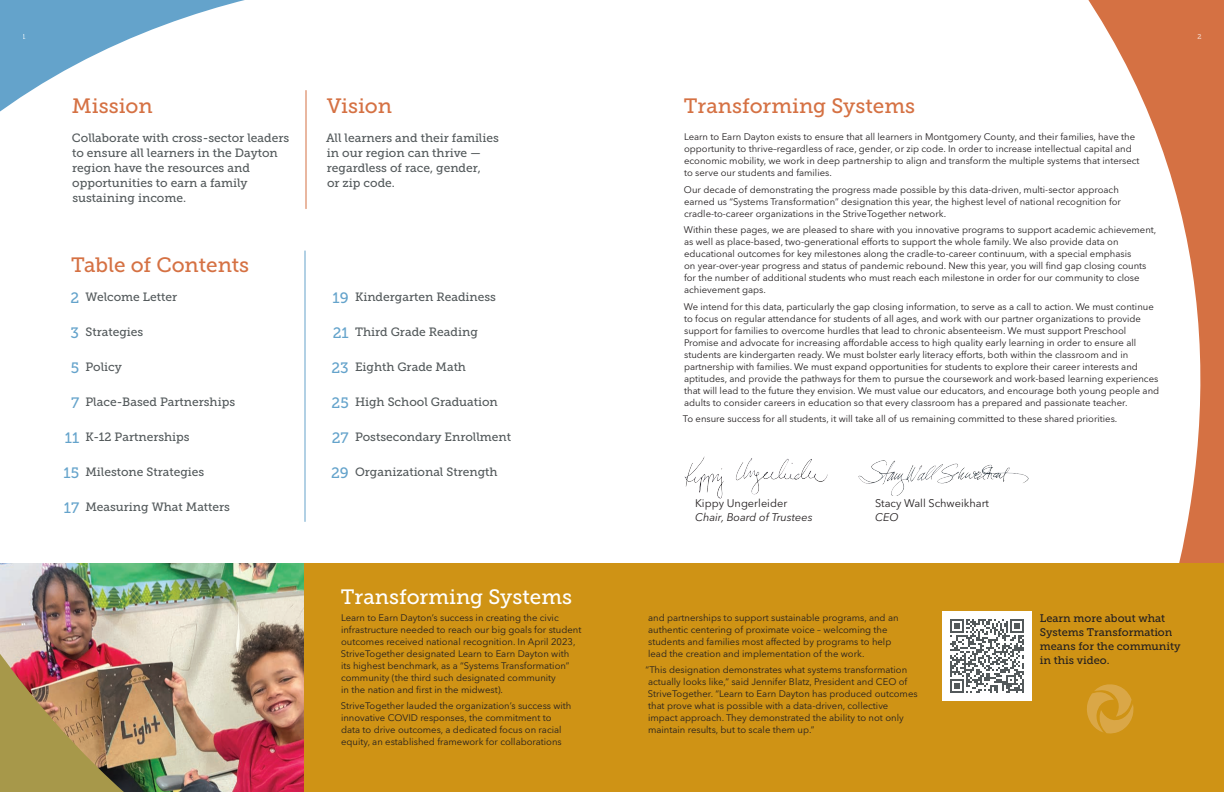
<style>
.page{position:relative;width:1224px;height:792px;background:#fff}
.page>*{position:absolute;margin:0;border:0;box-sizing:border-box;transform-origin:0 0}
.t1{font:20.7px "Museo Slab 500";color:#d57143}
.t2{font:20.7px "Museo Slab 500";color:#fff}
.t3{font:15px "Museo Slab 500";color:#64a3cb}
.t4{font:12px/15px "Museo Slab 500";color:#53595b}
.t5{font:11px/14px "Museo Slab 500";color:#231f20}
.t6{font:11px "Avenir Next LT Pro";color:#231f20}
.t7{font:italic 11px "Avenir Next LT Pro";color:#231f20}
.t8{font:9.5px/12px "Avenir Next LT Pro";color:#231f20}
.t9{font:7px "Museo Slab 500";color:#fff}
</style>
<div class="page">
<img style="left:287px;top:564px;width:17px;height:228px">
<img style="left:0;top:736px;width:287px;height:56px">
<svg style="left:0;top:0;width:287px;height:736px"></svg>
<svg style="left:1042px;top:0;width:182px;height:564px"></svg>
<div style="left:304px;top:564px;width:920px;height:228px;background:#cf9315"></div>
<svg style="left:1087px;top:684px;width:47px;height:50px"></svg>
<hr style="left:304px;top:251px;width:2px;height:271px;background:#64a3cb">
<hr style="left:306px;top:90px;width:1px;height:119px;background:#d57143">
<img style="left:684px;top:456px;width:144px;height:42px">
<img style="left:858px;top:460px;width:171px;height:36px">
<div style="left:942px;top:612px;width:90px;height:90px;background:#fff"></div>
<svg style="left:950px;top:620px;width:74px;height:73px"></svg>
<p class="t9" style="left:23px;top:32px;width:5px">1</p>
<p class="t9" style="left:1198px;top:32px;width:6px">2</p>
<h1 class="t1" style="left:72px;top:94px;width:82px">Mission</h1>
<h1 class="t1" style="left:327px;top:94px;width:67px">Vision</h1>
<p class="t4" style="left:72px;top:130px;width:219px">Collaborate with cross-sector leaders to ensure all learners in the Dayton region have the resources and opportunities to earn a family sustaining income.</p>
<p class="t4" style="left:326px;top:130px;width:174px">All learners and their families in our region can thrive — regardless of race, gender,<br>or zip code.</p>
<h1 class="t1" style="left:71px;top:253px;width:180px">Table of Contents</h1>
<h2 class="t3" style="left:70px;top:289px;width:10px">2</h2>
<h2 class="t3" style="left:71px;top:324px;width:10px">3</h2>
<h2 class="t3" style="left:71px;top:359px;width:10px">5</h2>
<h2 class="t3" style="left:71px;top:394px;width:10px">7</h2>
<h2 class="t3" style="left:65px;top:429px;width:16px">11</h2>
<h2 class="t3" style="left:64px;top:464px;width:17px">15</h2>
<h2 class="t3" style="left:64px;top:499px;width:17px">17</h2>
<p class="t4" style="left:85px;top:289px;width:93px">Welcome Letter</p>
<p class="t4" style="left:85px;top:324px;width:59px">Strategies</p>
<p class="t4" style="left:85px;top:359px;width:38px">Policy</p>
<p class="t4" style="left:85px;top:394px;width:151px">Place-Based Partnerships</p>
<p class="t4" style="left:85px;top:430px;width:106px">K-12 Partnerships</p>
<p class="t4" style="left:85px;top:465px;width:120px">Milestone Strategies</p>
<p class="t4" style="left:85px;top:500px;width:146px">Measuring What Matters</p>
<h2 class="t3" style="left:333px;top:289px;width:18px">19</h2>
<h2 class="t3" style="left:333px;top:324px;width:17px">21</h2>
<h2 class="t3" style="left:331px;top:359px;width:19px">23</h2>
<h2 class="t3" style="left:332px;top:394px;width:19px">25</h2>
<h2 class="t3" style="left:332px;top:429px;width:18px">27</h2>
<h2 class="t3" style="left:331px;top:464px;width:19px">29</h2>
<p class="t4" style="left:355px;top:289px;width:143px">Kindergarten Readiness</p>
<p class="t4" style="left:355px;top:324px;width:124px">Third Grade Reading</p>
<p class="t4" style="left:355px;top:359px;width:113px">Eighth Grade Math</p>
<p class="t4" style="left:355px;top:394px;width:144px">High School Graduation</p>
<p class="t4" style="left:355px;top:430px;width:157px">Postsecondary Enrollment</p>
<p class="t4" style="left:355px;top:465px;width:144px">Organizational Strength</p>
<h1 class="t2" style="left:341px;top:585px;width:233px">Transforming Systems</h1>
<p class="t8" style="left:341px;top:612px;width:242px">Learn to Earn Dayton’s success in creating the civic infrastructure needed to reach our big goals for student outcomes received national recognition. In April 2023, StriveTogether designated Learn to Earn Dayton with<br>its highest benchmark, as a “Systems Transformation” community (the third such designated community<br>in the nation and first in the midwest).</p>
<p class="t8" style="left:341px;top:700px;width:232px">StriveTogether lauded the organization’s success with innovative COVID responses, the commitment to data to drive outcomes, a dedicated focus on racial equity, an established framework for collaborations</p>
<h1 class="t1" style="left:684px;top:94px;width:233px">Transforming Systems</h1>
<p class="t8" style="left:684px;top:131px;width:457px">Learn to Earn Dayton exists to ensure that all learners in Montgomery County, and their families, have the opportunity to thrive–regardless of race, gender, or zip code. In order to increase intellectual capital and economic mobility, we work in deep partnership to align and transform the multiple systems that intersect to serve our students and families.</p>
<p class="t8" style="left:684px;top:183px;width:439px">Our decade of demonstrating the progress made possible by this data-driven, multi-sector approach earned us “Systems Transformation” designation this year, the highest level of national recognition for cradle-to-career organizations in the StriveTogether network.</p>
<p class="t8" style="left:684px;top:224px;width:474px">Within these pages, we are pleased to share with you innovative programs to support academic achievement, as well as place-based, two-generational efforts to support the whole family. We also provide data on educational outcomes for key milestones along the cradle-to-career continuum, with a special emphasis<br>on year-over-year progress and status of pandemic rebound. New this year, you will find gap closing counts for the number of additional students who must reach each milestone in order for our community to close achievement gaps.</p>
<p class="t8" style="left:684px;top:300px;width:477px">We intend for this data, particularly the gap closing information, to serve as a call to action. We must continue to focus on regular attendance for students of all ages, and work with our partner organizations to provide support for families to overcome hurdles that lead to chronic absenteeism. We must support Preschool Promise and advocate for increasing affordable access to high quality early learning in order to ensure all students are kindergarten ready. We must bolster early literacy efforts, both within the classroom and in partnership with families. We must expand opportunities for students to explore their career interests and aptitudes, and provide the pathways for them to pursue the coursework and work-based learning experiences that will lead to the future they envision. We must value our educators, and encourage both young people and adults to consider careers in education so that every classroom has a prepared and passionate teacher.</p>
<p class="t8" style="left:683px;top:413px;width:436px">To ensure success for all students, it will take all of us remaining committed to these shared priorities.</p>
<p class="t6" style="left:695px;top:496px;width:94px">Kippy Ungerleider</p>
<p class="t6" style="left:875px;top:496px;width:116px">Stacy Wall Schweikhart</p>
<p class="t7" style="left:695px;top:510px;width:119px">Chair, Board of Trustees</p>
<p class="t7" style="left:875px;top:510px;width:25px">CEO</p>
<p class="t8" style="left:648px;top:612px;width:252px">and partnerships to support sustainable programs, and an authentic centering of proximate voice – welcoming the students and families most affected by programs to help lead the creation and implementation of the work.</p>
<p class="t8" style="left:646px;top:664px;width:274px">“This designation demonstrates what systems transformation actually looks like,” said Jennifer Blatz, President and CEO of StriveTogether. “Learn to Earn Dayton has produced outcomes that prove what is possible with a data-driven, collective impact approach. They demonstrated the ability to not only maintain results, but to scale them up.”</p>
<p class="t5" style="left:1040px;top:611px;width:142px">Learn more about what<br>Systems Transformation means for the community in this video.</p>
</div>
